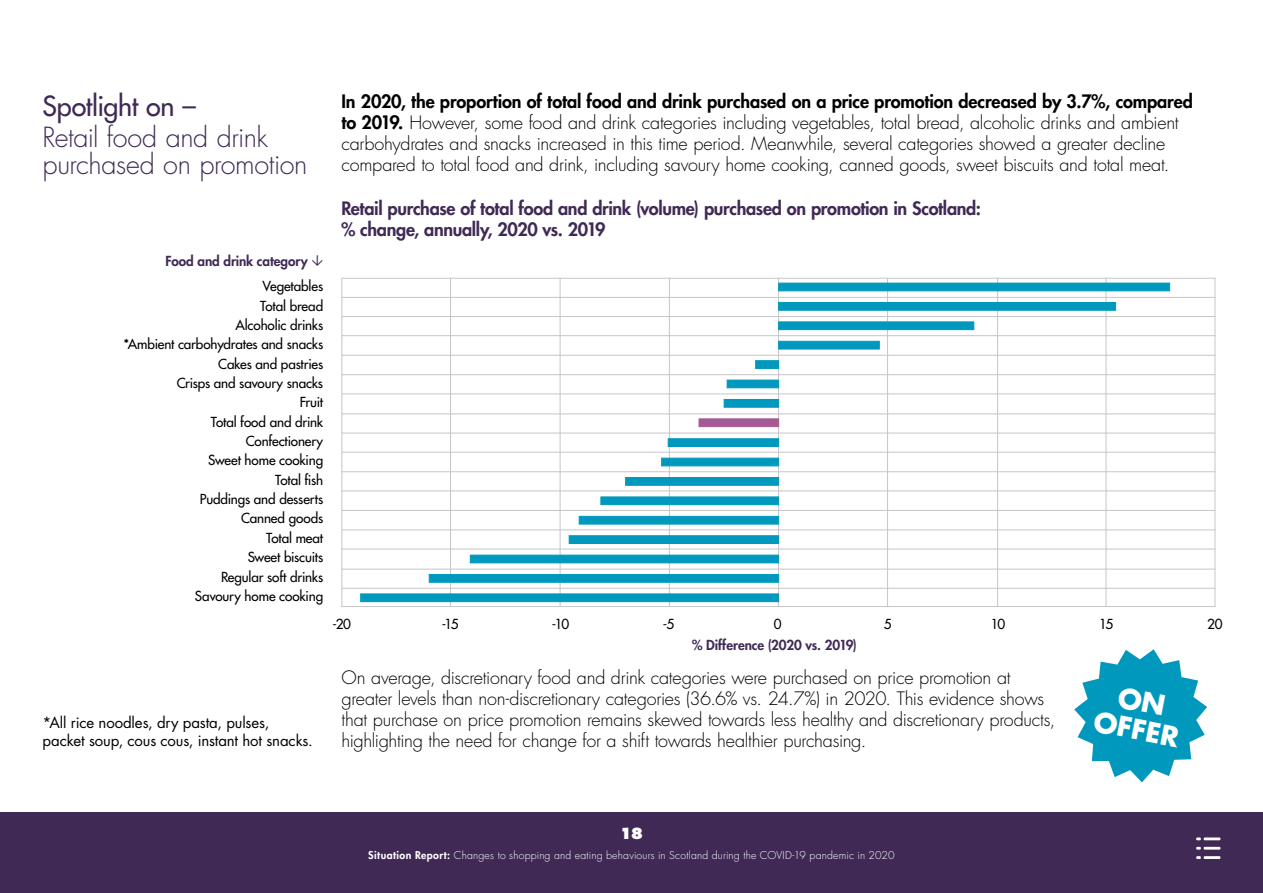
<style>
.page{position:relative;width:1263px;height:893px;background:#fff}
.page>*{position:absolute;margin:0;border:0;box-sizing:border-box;transform-origin:0 0}
.Section_Header{font:300 27px/31.5px "Futura Std";letter-spacing:-.015em;color:#402a55}
.Subhead{font:700 27px/28.3px "Futura Std";color:#fff;text-align:center}
.Body{font:300 18px/21px "Futura Std";letter-spacing:-.015em;color:#000}
.t1{font:800 18px/21.6px "Futura Std";letter-spacing:-.015em;color:#402a55}
.t2{font:15px/18px "Futura Std";letter-spacing:-.01em;color:#000}
.t3{font:800 15px "Futura Std";color:#fff}
.t4{font:500 13.5px "Futura Std";letter-spacing:-.01em;color:#000}
.t5{font:800 13.5px "Futura Std";letter-spacing:-.01em;color:#402a55}
.t6{font:300 10.5px "Futura Std";letter-spacing:.015em;color:#fff}
.s1{font-weight:500}
.s2{font-weight:800}
</style>
<div class="page">
<div style="left:0;top:812px;width:1263px;height:81px;background:#402a55"></div>
<hr style="left:1204px;top:856px;width:16px;height:3px;background:#fff">
<hr style="left:1204px;top:847px;width:16px;height:3px;background:#fff">
<hr style="left:1204px;top:837px;width:16px;height:3px;background:#fff">
<svg style="left:1196px;top:856px;width:5px;height:3px"></svg>
<svg style="left:1196px;top:847px;width:5px;height:3px"></svg>
<svg style="left:1196px;top:837px;width:5px;height:3px"></svg>
<hr style="left:887px;top:278px;width:1px;height:329px;background:#c6c6c6">
<hr style="left:997px;top:278px;width:1px;height:329px;background:#c6c6c6">
<hr style="left:1106px;top:278px;width:1px;height:329px;background:#c6c6c6">
<hr style="left:450px;top:278px;width:1px;height:329px;background:#c6c6c6">
<hr style="left:560px;top:278px;width:1px;height:329px;background:#c6c6c6">
<hr style="left:669px;top:278px;width:1px;height:329px;background:#c6c6c6">
<hr style="left:341px;top:278px;width:1px;height:329px;background:#c6c6c6">
<hr style="left:342px;top:278px;width:873px;height:1px;background:#c6c6c6">
<hr style="left:342px;top:297px;width:873px;height:1px;background:#c6c6c6">
<hr style="left:342px;top:316px;width:873px;height:1px;background:#c6c6c6">
<hr style="left:342px;top:335px;width:873px;height:1px;background:#c6c6c6">
<hr style="left:342px;top:355px;width:873px;height:1px;background:#c6c6c6">
<hr style="left:342px;top:374px;width:873px;height:1px;background:#c6c6c6">
<hr style="left:342px;top:394px;width:873px;height:1px;background:#c6c6c6">
<hr style="left:342px;top:414px;width:873px;height:1px;background:#c6c6c6">
<hr style="left:342px;top:433px;width:873px;height:1px;background:#c6c6c6">
<hr style="left:342px;top:452px;width:873px;height:1px;background:#c6c6c6">
<hr style="left:342px;top:471px;width:873px;height:1px;background:#c6c6c6">
<hr style="left:342px;top:490px;width:873px;height:1px;background:#c6c6c6">
<hr style="left:342px;top:510px;width:873px;height:1px;background:#c6c6c6">
<hr style="left:342px;top:529px;width:873px;height:1px;background:#c6c6c6">
<hr style="left:342px;top:549px;width:873px;height:1px;background:#c6c6c6">
<hr style="left:342px;top:569px;width:873px;height:1px;background:#c6c6c6">
<hr style="left:342px;top:588px;width:873px;height:1px;background:#c6c6c6">
<hr style="left:342px;top:606px;width:873px;height:1px;background:#c6c6c6">
<hr style="left:778px;top:278px;width:1px;height:329px;background:#c6c6c6">
<hr style="left:1214px;top:278px;width:1px;height:329px;background:#c6c6c6">
<div style="left:778px;top:283px;width:392px;height:8px;background:#0099bd;border:1px solid #0099bd"></div>
<div style="left:778px;top:302px;width:338px;height:8px;background:#0099bd"></div>
<div style="left:778px;top:322px;width:196px;height:8px;background:#0099bd;border:1px solid #0099bd"></div>
<div style="left:778px;top:341px;width:101px;height:8px;background:#0099bd;border:1px solid #0099bd"></div>
<div style="left:756px;top:361px;width:23px;height:7px;background:#0099bd"></div>
<div style="left:727px;top:380px;width:52px;height:8px;background:#0099bd;border:1px solid #0099bd"></div>
<div style="left:724px;top:399px;width:55px;height:8px;background:#0099bd"></div>
<div style="left:699px;top:419px;width:80px;height:8px;background:#a65a95"></div>
<div style="left:668px;top:439px;width:111px;height:8px;background:#0099bd"></div>
<div style="left:662px;top:458px;width:117px;height:8px;background:#0099bd;border:1px solid #0099bd"></div>
<div style="left:626px;top:477px;width:153px;height:8px;background:#0099bd"></div>
<div style="left:601px;top:497px;width:178px;height:8px;background:#0099bd;border:1px solid #0099bd"></div>
<div style="left:579px;top:516px;width:200px;height:8px;background:#0099bd;border:1px solid #0099bd"></div>
<div style="left:569px;top:536px;width:210px;height:7px;background:#0099bd"></div>
<div style="left:470px;top:555px;width:309px;height:8px;background:#0099bd;border:1px solid #0099bd"></div>
<div style="left:429px;top:574px;width:350px;height:8px;background:#0099bd"></div>
<div style="left:361px;top:594px;width:418px;height:8px;background:#0099bd;border:1px solid #0099bd"></div>
<svg style="left:1074px;top:649px;width:133px;height:133px"></svg>
<p class="Section_Header" style="left:43px;top:91px;width:227px"><span class="s1">Spotlight on –<br></span>Retail food and drink</p>
<p class="Section_Header" style="left:43px;top:150px;width:266px">purchased on promotion</p>
<p class="t5" style="left:165px;top:253px;width:144px">Food and drink category</p>
<p class="t4" style="left:262px;top:278px;width:62px">Vegetables</p>
<p class="t4" style="left:260px;top:297px;width:64px">Total bread</p>
<p class="t4" style="left:235px;top:316px;width:89px">Alcoholic drinks</p>
<p class="t4" style="left:123px;top:336px;width:201px">*Ambient carbohydrates and snacks</p>
<p class="t4" style="left:218px;top:355px;width:106px">Cakes and pastries</p>
<p class="t4" style="left:177px;top:375px;width:148px">Crisps and savoury snacks</p>
<p class="t4" style="left:300px;top:394px;width:25px">Fruit</p>
<p class="t4" style="left:211px;top:413px;width:114px">Total food and drink</p>
<p class="t4" style="left:246px;top:433px;width:79px">Confectionery</p>
<p class="t4" style="left:208px;top:452px;width:116px">Sweet home cooking</p>
<p class="t4" style="left:275px;top:471px;width:50px">Total fish</p>
<p class="t4" style="left:200px;top:491px;width:125px">Puddings and desserts</p>
<p class="t4" style="left:241px;top:510px;width:84px">Canned goods</p>
<p class="t4" style="left:266px;top:529px;width:59px">Total meat</p>
<p class="t4" style="left:248px;top:549px;width:77px">Sweet biscuits</p>
<p class="t4" style="left:221px;top:568px;width:104px">Regular soft drinks</p>
<p class="t4" style="left:195px;top:587px;width:130px">Savoury home cooking</p>
<p class="t2" style="left:43px;top:714px;width:272px">*All rice noodles, dry pasta, pulses, packet soup, cous cous, instant hot snacks.</p>
<p class="Body" style="left:341px;top:92px;width:853px"><span class="s2">In 2020, the proportion of total food and drink purchased on a price promotion decreased by 3.7%, compared to 2019.</span> However, some food and drink categories including vegetables, total bread, alcoholic drinks and ambient carbohydrates and snacks increased in this time period. Meanwhile, several categories showed a greater decline compared to total food and drink, including savoury home cooking, canned goods, sweet biscuits and total meat.</p>
<p class="t1" style="left:341px;top:197px;width:641px">Retail purchase of total food and drink (volume) purchased on promotion in Scotland: % change, annually, 2020 vs. 2019</p>
<p class="t4" style="left:333px;top:615px;width:20px">-20</p>
<p class="t4" style="left:442px;top:615px;width:19px">-15</p>
<p class="t4" style="left:552px;top:615px;width:19px">-10</p>
<p class="t4" style="left:663px;top:615px;width:13px">-5</p>
<p class="t4" style="left:774px;top:615px;width:9px">0</p>
<p class="t4" style="left:884px;top:615px;width:9px">5</p>
<p class="t4" style="left:991px;top:615px;width:16px">10</p>
<p class="t4" style="left:1099px;top:615px;width:16px">15</p>
<p class="t4" style="left:1207px;top:616px;width:17px">20</p>
<p class="Body" style="left:341px;top:667px;width:715px">On average, discretionary food and drink categories were purchased on price promotion at greater levels than non-discretionary categories (36.6% vs. 24.7%) in 2020. This evidence shows that purchase on price promotion remains skewed towards less healthy and discretionary products, highlighting the need for change for a shift towards healthier purchasing.</p>
<p class="t5" style="left:692px;top:637px;width:166px">% Difference (2020 vs. 2019)</p>
<p class="Subhead" style="left:1102px;top:679px;width:88px;rotate:11deg">ON<br>OFFER</p>
<p class="t3" style="left:620px;top:824px;width:25px">18</p>
<p class="t6" style="left:368px;top:849px;width:528px"><span class="s2">Situation Report:</span> Changes to shopping and eating behaviours in Scotland during the COVID-19 pandemic in 2020</p>
</div>
